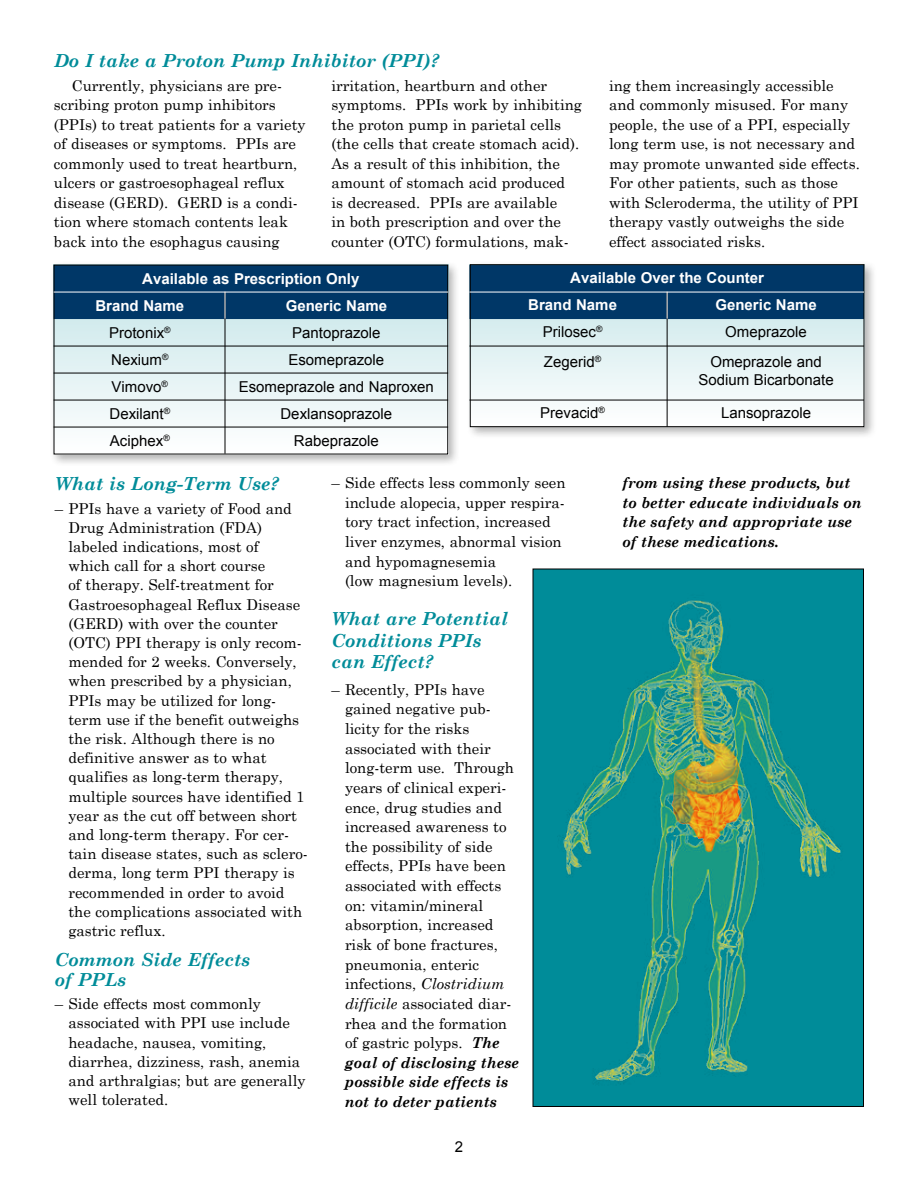
<style>
.page{position:relative;width:918px;height:1188px;background:#fff}
.page>*{position:absolute;margin:0;border:0;box-sizing:border-box;transform-origin:0 0}
.t1{font:italic 700 18px/21.1px "Century Schoolbook";color:#008c99}
.t2{font:15px/19.2px "Century Schoolbook";color:#000}
.t3{font:15px/18px "Arial";color:#000;text-align:center}
.t4{font:italic 700 15px/19.5px "Century Schoolbook";color:#000}
.t5{font:700 15px/27px "Arial";color:#fff}
.s1{font-style:italic}
.s2{font-weight:700;font-style:italic}
</style>
<div class="page">
<div style="left:533px;top:569px;width:330px;height:537px;background:#008c99"></div>
<img style="left:562px;top:600px;width:279px;height:482px">
<div style="left:50px;top:261px;width:827px;height:206px;background:#000;opacity:.3"></div>
<svg style="left:472px;top:319px;width:390px;height:106px"></svg>
<div style="left:470px;top:265px;width:394px;height:54px;background:#003767"></div>
<svg style="left:56px;top:319px;width:390px;height:133px"></svg>
<div style="left:54px;top:265px;width:394px;height:54px;background:#003767"></div>
<div style="left:54px;top:265px;width:394px;height:189px;border:1px solid #000"></div>
<hr style="left:54px;top:346px;width:394px;height:1px;background:#000">
<hr style="left:470px;top:346px;width:394px;height:1px;background:#000">
<hr style="left:54px;top:373px;width:394px;height:1px;background:#000">
<hr style="left:54px;top:400px;width:394px;height:1px;background:#000">
<hr style="left:470px;top:400px;width:394px;height:1px;background:#000">
<hr style="left:54px;top:427px;width:394px;height:1px;background:#000">
<hr style="left:225px;top:292px;width:1px;height:162px;background:#000">
<hr style="left:667px;top:292px;width:1px;height:135px;background:#000">
<hr style="left:54px;top:292px;width:394px;height:1px;background:#fff">
<svg style="left:225px;top:292px;width:1px;height:27px"></svg>
<div style="left:470px;top:264px;width:394px;height:163px;border:1px solid #000"></div>
<hr style="left:470px;top:292px;width:394px;height:1px;background:#fff">
<svg style="left:667px;top:292px;width:1px;height:27px"></svg>
<p class="t1" style="left:54px;top:50px;width:387px">Do I take a Proton Pump Inhibitor (PPI)?</p>
<p class="t2" style="left:332px;top:75px;width:252px">irritation, heartburn and other symptoms. PPIs work by inhibiting the proton pump in parietal cells (the cells that create stomach acid).<br>As a result of this inhibition, the amount of stomach acid produced<br>is decreased. PPIs are available<br>in both prescription and over the counter (OTC) formulations, mak-</p>
<p class="t2" style="left:609px;top:75px;width:252px">ing them increasingly accessible and commonly misused. For many people, the use of a PPI, especially long term use, is not necessary and may promote unwanted side effects.<br>For other patients, such as those with Scleroderma, the utility of PPI therapy vastly outweighs the side effect associated risks.</p>
<p class="t2" style="left:54px;top:75px;width:253px;text-indent:18px">Currently, physicians are pre&shy;scribing proton pump inhibitors (PPIs) to treat patients for a variety of diseases or symptoms. PPIs are commonly used to treat heartburn, ulcers or gastroesophageal reflux disease (GERD). GERD is a condi&shy;tion where stomach contents leak back into the esophagus causing</p>
<p class="t5" style="left:95px;top:266px;width:265px;text-indent:47px">Available as Prescription Only<br>Brand Name</p>
<p class="t5" style="left:286px;top:293px;width:103px">Generic Name</p>
<p class="t5" style="left:528px;top:265px;width:237px;text-indent:42px">Available Over the Counter<br>Brand Name</p>
<p class="t5" style="left:715px;top:292px;width:103px">Generic Name</p>
<p class="t3" style="left:109px;top:324px;width:63px">Protonix<sup>®</sup></p>
<p class="t3" style="left:292px;top:324px;width:90px">Pantoprazole</p>
<p class="t3" style="left:111px;top:351px;width:59px">Nexium<sup>®</sup></p>
<p class="t3" style="left:288px;top:351px;width:97px">Esomeprazole</p>
<p class="t3" style="left:112px;top:378px;width:58px">Vimovo<sup>®</sup></p>
<p class="t3" style="left:239px;top:378px;width:197px">Esomeprazole and Naproxen</p>
<p class="t3" style="left:110px;top:405px;width:62px">Dexilant<sup>®</sup></p>
<p class="t3" style="left:281px;top:405px;width:113px">Dexlansoprazole</p>
<p class="t3" style="left:110px;top:432px;width:61px">Aciphex<sup>®</sup></p>
<p class="t3" style="left:294px;top:432px;width:87px">Rabeprazole</p>
<p class="t3" style="left:543px;top:323px;width:61px">Prilosec<sup>®</sup></p>
<p class="t3" style="left:725px;top:323px;width:83px">Omeprazole</p>
<p class="t3" style="left:544px;top:353px;width:59px">Zegerid<sup>®</sup></p>
<p class="t3" style="left:698px;top:353px;width:137px">Omeprazole and<br>Sodium Bicarbonate</p>
<p class="t3" style="left:540px;top:404px;width:66px">Prevacid<sup>®</sup></p>
<p class="t3" style="left:721px;top:404px;width:92px">Lansoprazole</p>
<p class="t1" style="left:55px;top:473px;width:226px">What is Long-Term Use?</p>
<p class="t2" style="left:68px;top:498px;width:241px;text-indent:-13px">– PPIs have a variety of Food and<br>Drug Administration (FDA) labeled indications, most of<br>which call for a short course<br>of therapy. Self-treatment for<br>Gastroesophageal Reflux Disease (GERD) with over the counter (OTC) PPI therapy is only recom&shy;mended for 2 weeks. Conversely, when prescribed by a physician,<br>PPIs may be utilized for long&shy;term use if the benefit outweighs the risk. Although there is no definitive answer as to what qualifies as long-term therapy, multiple sources have identified 1 year as the cut off between short and long-term therapy. For cer&shy;tain disease states, such as sclero&shy;derma, long term PPI therapy is recommended in order to avoid the complications associated with gastric reflux.</p>
<p class="t1" style="left:55px;top:949px;width:197px;line-height:19.5px">Common Side Effects of PPLs</p>
<p class="t2" style="left:68px;top:994px;width:238px;text-indent:-14px">– Side effects most commonly associated with PPI use include headache, nausea, vomiting, diarrhea, dizziness, rash, anemia and arthralgias; but are generally well tolerated.</p>
<p class="t2" style="left:345px;top:473px;width:222px;line-height:19.6px;text-indent:-14px">– Side effects less commonly seen include alopecia, upper respira&shy;tory tract infection, increased liver enzymes, abnormal vision and hypomagnesemia<br>(low magnesium levels).</p>
<p class="t1" style="left:332px;top:608px;width:178px">What are Potential<br>Conditions PPIs can Effect?</p>
<p class="t2" style="left:345px;top:679px;width:175px;line-height:19.6px;text-indent:-13px">– Recently, PPIs have gained negative pub&shy;licity for the risks associated with their long-term use. Through years of clinical experi&shy;ence, drug studies and increased awareness to the possibility of side effects, PPIs have been associated with effects on: vitamin/mineral absorption, increased risk of bone fractures, pneumonia, enteric infections, <span class="s1">Clostridium difficile</span> associated diar&shy;rhea and the formation of gastric polyps. <span class="s2">The goal of disclosing these possible side effects is not to deter patients</span></p>
<p class="t3" style="left:455px;top:1138px;width:10px">2</p>
<p class="t4" style="left:622px;top:473px;width:241px">from using these products, but to better educate individuals on the safety and appropriate use of these medications.</p>
</div>
